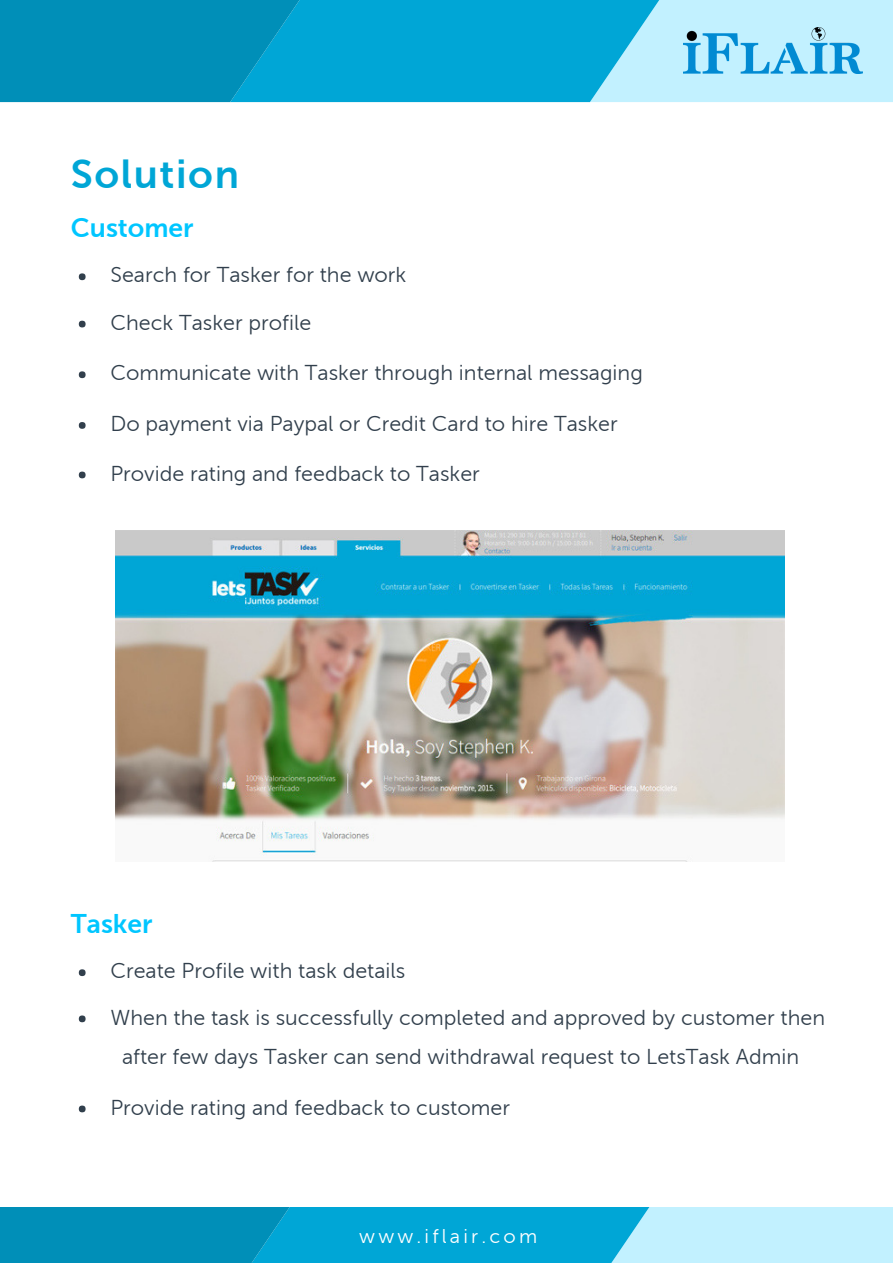
<style>
.page{position:relative;width:893px;height:1263px;background:#fff}
.page>*{position:absolute;margin:0;border:0;box-sizing:border-box;transform-origin:0 0}
.t1{font:39.75px "Museo Sans 700";letter-spacing:.04em;color:#00a6d6}
.t2{font:26.55px "Museo Sans 700";color:#00c6ff}
.t3{font:21.45px/46.2px "Museo Sans 300";color:#313f4c}
.t4{font:19.8px "Museo Sans 300";letter-spacing:.16em;color:#fff}
</style>
<div class="page">
<svg style="left:0;top:0;width:893px;height:102px;background:#2cafd5"></svg>
<svg style="left:0;top:1207px;width:893px;height:56px;background:#39b5d8"></svg>
<img style="left:683px;top:27px;width:179px;height:46px">
<div style="left:79px;top:273px;width:7px;height:7px;background:#313f4c;border-radius:50%"></div>
<div style="left:79px;top:321px;width:7px;height:6px;background:#313f4c;border-radius:50%"></div>
<div style="left:79px;top:371px;width:7px;height:7px;background:#313f4c;border-radius:50%"></div>
<div style="left:79px;top:422px;width:7px;height:7px;background:#313f4c;border-radius:50%"></div>
<div style="left:79px;top:472px;width:7px;height:6px;background:#313f4c;border-radius:50%"></div>
<img style="left:116px;top:530px;width:669px;height:331px">
<div style="left:79px;top:969px;width:7px;height:7px;background:#313f4c;border-radius:50%"></div>
<div style="left:79px;top:1015px;width:7px;height:7px;background:#313f4c;border-radius:50%"></div>
<div style="left:79px;top:1105px;width:7px;height:7px;background:#313f4c;border-radius:50%"></div>
<h1 class="t1" style="left:71px;top:152px;width:170px">Solution</h1>
<p class="t2" style="left:71px;top:213px;width:124px">Customer</p>
<p class="t3" style="left:110px;top:252px;width:297px">Search for Tasker for the work</p>
<p class="t3" style="left:110px;top:300px;width:202px">Check Tasker profile</p>
<p class="t3" style="left:110px;top:350px;width:534px">Communicate with Tasker through internal messaging</p>
<p class="t3" style="left:110px;top:401px;width:509px">Do payment via Paypal or Credit Card to hire Tasker</p>
<p class="t3" style="left:110px;top:450px;width:371px">Provide rating and feedback to Tasker</p>
<p class="t2" style="left:71px;top:909px;width:83px">Tasker</p>
<p class="t3" style="left:110px;top:948px;width:716px">Create Profile with task details<br>When the task is successfully completed and approved by customer then</p>
<p class="t3" style="left:122px;top:1034px;width:679px">after few days Tasker can send withdrawal request to LetsTask Admin</p>
<p class="t3" style="left:110px;top:1084px;width:401px">Provide rating and feedback to customer</p>
<p class="t4" style="left:359px;top:1226px;width:179px">www.iflair.com</p>
</div>
